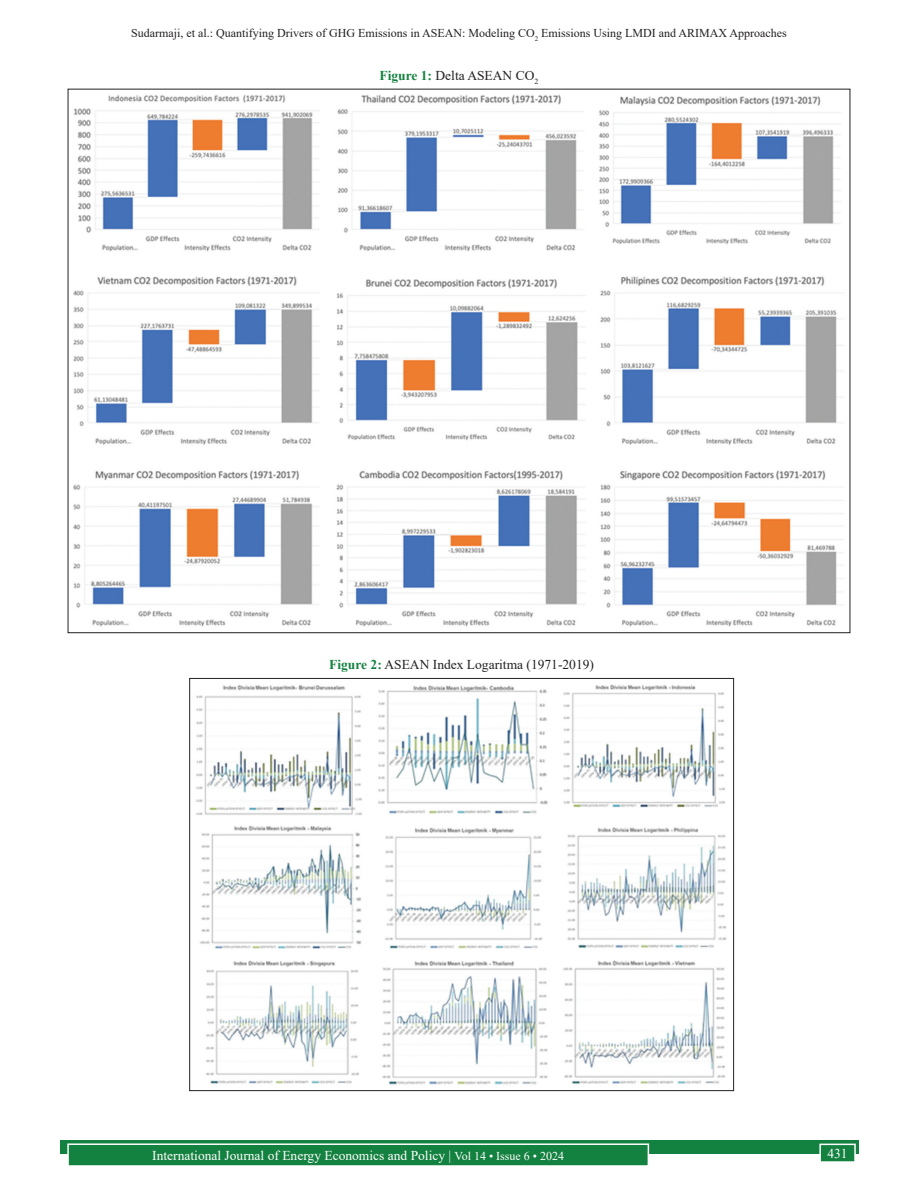
<style>
.page{position:relative;width:918px;height:1188px;background:#fff}
.page>*{position:absolute;margin:0;border:0;box-sizing:border-box;transform-origin:0 0}
.t1{font:13.5px "Times New Roman";color:#fff}
.FGC{font:13.5px "Times New Roman";color:#231f20}
.t2{font:12px "Times New Roman";color:#231f20}
.s1{font-weight:700;color:#13813f}
.s2{font-size:12px}
</style>
<div class="page">
<div style="left:60px;top:1140px;width:798px;height:13px;background:#13813f"></div>
<div style="left:68px;top:1144px;width:580px;height:22px;background:#13813f"></div>
<div style="left:67px;top:1143px;width:582px;height:24px;border:2px solid #fff"></div>
<div style="left:820px;top:1144px;width:35px;height:18px;background:#13813f"></div>
<div style="left:819px;top:1144px;width:37px;height:19px;border:2px solid #fff"></div>
<img style="left:73px;top:94px;width:771px;height:533px">
<img style="left:196px;top:684px;width:531px;height:401px">
<p class="t2" style="left:131px;top:25px;width:657px">Sudarmaji, et al.: Quantifying Drivers of GHG Emissions in ASEAN: Modeling CO<sub>2</sub> Emissions Using LMDI and ARIMAX Approaches</p>
<p class="FGC" style="left:380px;top:66px;width:160px"><span class="s1">Figure 1:</span> Delta ASEAN CO<sub>2</sub></p>
<p class="FGC" style="left:329px;top:655px;width:266px"><span class="s1">Figure 2:</span> ASEAN Index Logaritma (1971-2019)</p>
<p class="t1" style="left:152px;top:1146px;width:413px">International Journal of Energy Economics and Policy | <span class="s2">Vol 14 • Issue 6 • 2024</span></p>
<p class="t1" style="left:827px;top:1144px;width:22px">431</p>
</div>
